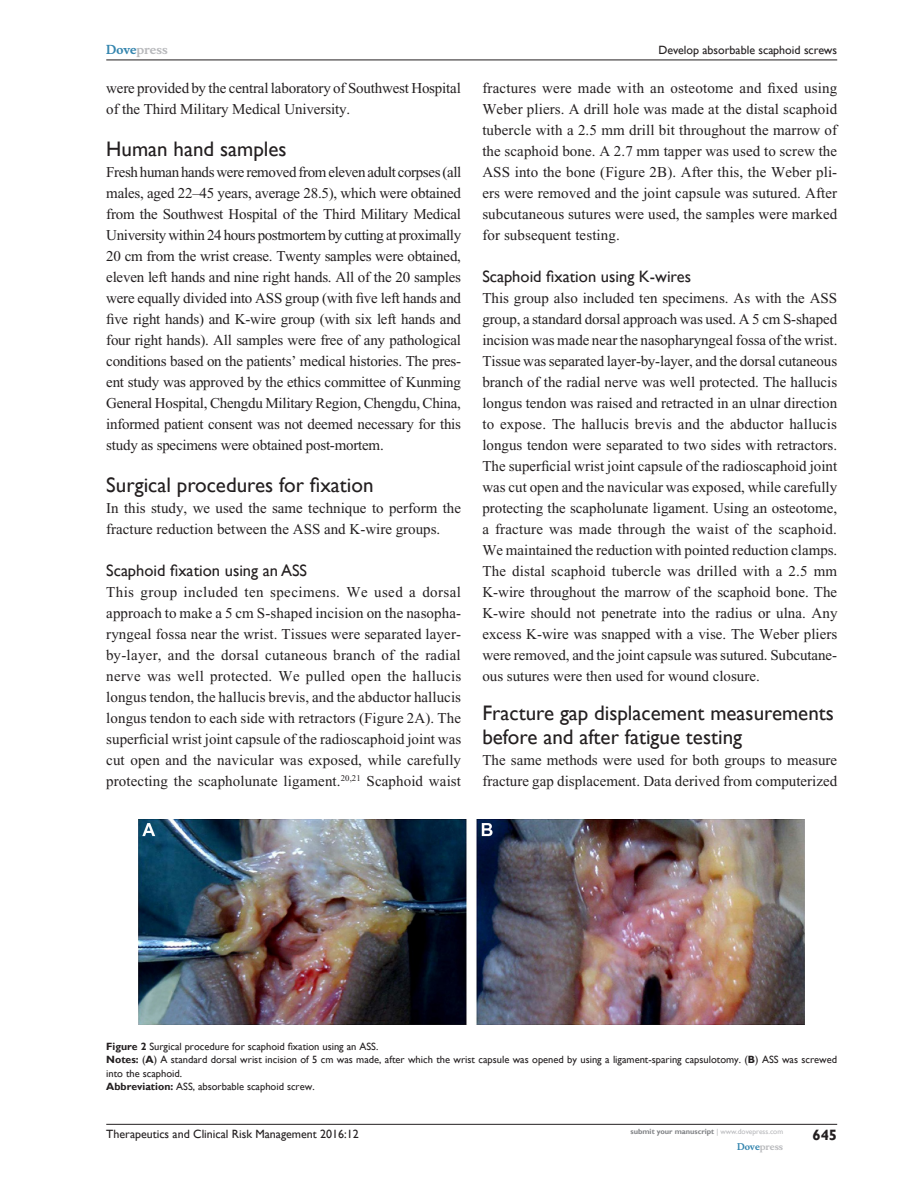
<style>
.page{position:relative;width:918px;height:1188px;background:#fff}
.page>*{position:absolute;margin:0;border:0;box-sizing:border-box;transform-origin:0 0}
.H2-2li{font:21px/24px "Gill Sans";color:#231f20}
.t1{font:16.5px "Gill Sans";color:#231f20}
.TxF{font:15px/21px "Times New Roman";color:#231f20;text-align:justify}
.RunFolio-R{font:700 15px "Gill Sans";color:#231f20}
.RunF-R{font:12px "Gill Sans";color:#231f20}
.RunH-R{font:12px "Gill Sans";color:#231f20}
.RunH-Brand-R{font:700 12px "Musee";color:#b8b9bc}
.FigSNRI{font:10.5px "Gill Sans";color:#231f20}
.FigC{font:10.5px "Gill Sans";color:#231f20}
.RunF-Brand-R{font:700 9px "Musee";color:#b8b9bc}
.RunF-SubmityourMS-R{font:700 7.5px "Gill Sans";color:#808285}
.s1{color:#3485ae}
.s2{font-weight:700}
.s3{font-weight:400;color:#b8b9bc}
</style>
<div class="page">
<hr style="left:106px;top:1124px;width:731px;height:1px;background:#231f20">
<hr style="left:106px;top:60px;width:731px;height:1px;background:#231f20">
<img style="left:139px;top:820px;width:666px;height:205px">
<p class="RunH-Brand-R" style="left:106px;top:43px;width:63px"><span class="s1">Dove</span>press</p>
<p class="TxF" style="left:106px;top:77px;width:356px">were provided by the central laboratory of Southwest Hospital of the Third Military Medical University.</p>
<h2 class="H2-2li" style="left:106px;top:137px;width:182px">Human hand samples</h2>
<p class="TxF" style="left:106px;top:161px;width:357px">Fresh human hands were removed from eleven adult corpses (all males, aged 22–45 years, average 28.5), which were obtained from the Southwest Hospital of the Third Military Medical University within 24 hours postmortem by cutting at proximally 20 cm from the wrist crease. Twenty samples were obtained, eleven left hands and nine right hands. All of the 20 samples were equally divided into ASS group (with five left hands and five right hands) and K-wire group (with six left hands and four right hands). All samples were free of any pathological conditions based on the patients’ medical histories. The pres&shy;ent study was approved by the ethics committee of Kunming General Hospital, Chengdu Military Region, Chengdu, China, informed patient consent was not deemed necessary for this study as specimens were obtained post-mortem.</p>
<h2 class="H2-2li" style="left:106px;top:473px;width:269px">Surgical procedures for fixation</h2>
<p class="TxF" style="left:106px;top:497px;width:356px">In this study, we used the same technique to perform the fracture reduction between the ASS and K-wire groups.</p>
<h3 class="t1" style="left:106px;top:560px;width:202px">Scaphoid fixation using an ASS</h3>
<p class="TxF" style="left:106px;top:581px;width:357px">This group included ten specimens. We used a dorsal approach to make a 5 cm S-shaped incision on the nasopha&shy;ryngeal fossa near the wrist. Tissues were separated layer&shy;by-layer, and the dorsal cutaneous branch of the radial nerve was well protected. We pulled open the hallucis longus tendon, the hallucis brevis, and the abductor hallucis longus tendon to each side with retractors (Figure 2A). The superficial wrist joint capsule of the radioscaphoid joint was cut open and the navicular was exposed, while carefully protecting the scapholunate ligament.<sup>20,21</sup> Scaphoid waist</p>
<p class="RunH-R" style="left:659px;top:43px;width:180px">Develop absorbable scaphoid screws</p>
<p class="TxF" style="left:482px;top:77px;width:356px">fractures were made with an osteotome and fixed using Weber pliers. A drill hole was made at the distal scaphoid tubercle with a 2.5 mm drill bit throughout the marrow of the scaphoid bone. A 2.7 mm tapper was used to screw the ASS into the bone (Figure 2B). After this, the Weber pli&shy;ers were removed and the joint capsule was sutured. After subcutaneous sutures were used, the samples were marked for subsequent testing.</p>
<h3 class="t1" style="left:482px;top:266px;width:210px">Scaphoid fixation using K-wires</h3>
<p class="TxF" style="left:482px;top:287px;width:357px">This group also included ten specimens. As with the ASS group, a standard dorsal approach was used. A 5 cm S-shaped incision was made near the nasopharyngeal fossa of the wrist.<br>Tissue was separated layer-by-layer, and the dorsal cutaneous branch of the radial nerve was well protected. The hallucis longus tendon was raised and retracted in an ulnar direction to expose. The hallucis brevis and the abductor hallucis longus tendon were separated to two sides with retractors.<br>The superficial wrist joint capsule of the radioscaphoid joint was cut open and the navicular was exposed, while carefully protecting the scapholunate ligament. Using an osteotome, a fracture was made through the waist of the scaphoid.<br>We maintained the reduction with pointed reduction clamps.<br>The distal scaphoid tubercle was drilled with a 2.5 mm K-wire throughout the marrow of the scaphoid bone. The K-wire should not penetrate into the radius or ulna. Any excess K-wire was snapped with a vise. The Weber pliers were removed, and the joint capsule was sutured. Subcutane&shy;ous sutures were then used for wound closure.</p>
<p class="H2-2li" style="left:482px;top:701px;width:353px">Fracture gap displacement measurements before and after fatigue testing</p>
<p class="TxF" style="left:482px;top:749px;width:356px">The same methods were used for both groups to measure fracture gap displacement. Data derived from computerized</p>
<p class="FigC" style="left:106px;top:1040px;width:274px"><span class="s2">Figure 2</span> Surgical procedure for scaphoid fixation using an ASS.</p>
<p class="FigSNRI" style="left:106px;top:1054px;width:663px"><span class="s2">Notes:</span> (<span class="s2">A</span>) A standard dorsal wrist incision of 5 cm was made, after which the wrist capsule was opened by using a ligament-sparing capsulotomy. (<span class="s2">B</span>) ASS</p>
<p class="FigSNRI" style="left:782px;top:1054px;width:57px">was screwed</p>
<p class="FigSNRI" style="left:106px;top:1067px;width:77px">into the scaphoid.</p>
<p class="FigSNRI" style="left:106px;top:1081px;width:210px"><span class="s2">Abbreviation:</span> ASS, absorbable scaphoid screw.</p>
<p class="RunF-R" style="left:106px;top:1127px;width:254px">Therapeutics and Clinical Risk Management 2016:12</p>
<p class="RunF-SubmityourMS-R" style="left:631px;top:1127px;width:154px">submit your manuscript <span class="s3">| www.dovepress.com</span></p>
<p class="RunF-Brand-R" style="left:737px;top:1141px;width:48px"><span class="s1">Dove</span>press</p>
<p class="RunFolio-R" style="left:812px;top:1126px;width:26px">645</p>
</div>
